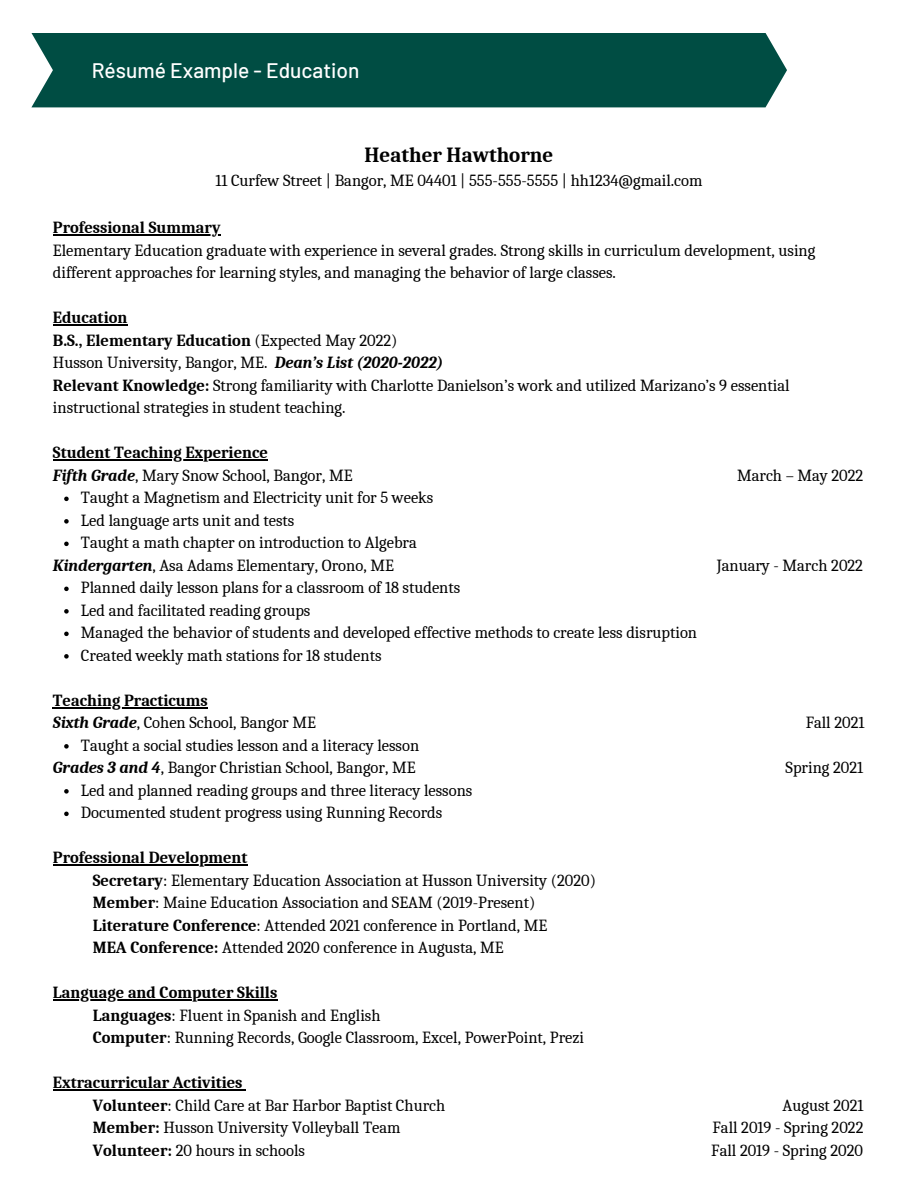
<style>
.page{position:relative;width:918px;height:1188px;background:#fff}
.page>*{position:absolute;margin:0;border:0;box-sizing:border-box;transform-origin:0 0}
.t1{font:500 21px "Barlow";color:#fff}
.t2{font:700 21px "Caladea";color:#000}
.t3{font:16.5px/22.5px "Caladea";color:#000}
.t4{font:700 16.5px/22.5px "Caladea";color:#000}
.s1{font-weight:700}
.s2{font-weight:700;font-style:italic}
.s3{font-style:italic}
.s4{font-weight:400}
</style>
<div class="page">
<div style="left:32px;top:33px;width:755px;height:74px;background:#004d43"></div>
<svg style="left:64px;top:497px;width:5px;height:4px"></svg>
<svg style="left:64px;top:519px;width:5px;height:5px"></svg>
<svg style="left:64px;top:542px;width:5px;height:4px"></svg>
<svg style="left:64px;top:587px;width:5px;height:4px"></svg>
<svg style="left:64px;top:609px;width:5px;height:5px"></svg>
<svg style="left:64px;top:632px;width:5px;height:4px"></svg>
<svg style="left:64px;top:654px;width:5px;height:5px"></svg>
<svg style="left:64px;top:744px;width:5px;height:5px"></svg>
<svg style="left:64px;top:789px;width:5px;height:5px"></svg>
<svg style="left:64px;top:812px;width:5px;height:4px"></svg>
<hr style="left:53px;top:234px;width:168px;height:2px;background:#000">
<hr style="left:53px;top:324px;width:74px;height:2px;background:#000">
<hr style="left:53px;top:459px;width:42px;height:2px;background:#000">
<hr style="left:95px;top:459px;width:173px;height:2px;background:#000">
<hr style="left:53px;top:707px;width:155px;height:1px;background:#000">
<hr style="left:53px;top:864px;width:195px;height:2px;background:#000">
<hr style="left:53px;top:999px;width:224px;height:2px;background:#000">
<hr style="left:53px;top:1089px;width:190px;height:2px;background:#000">
<p class="t1" style="left:92px;top:57px;width:269px">Résumé Example - Education</p>
<p class="t2" style="left:365px;top:144px;width:190px">Heather Hawthorne</p>
<p class="t3" style="left:215px;top:169px;width:489px">11 Curfew Street | Bangor, ME 04401 | 555-555-5555 | hh1234@gmail.com</p>
<p class="t4" style="left:53px;top:217px;width:169px">Professional Summary</p>
<p class="t3" style="left:53px;top:239px;width:764px">Elementary Education graduate with experience in several grades. Strong skills in curriculum development, using different approaches for learning styles, and managing the behavior of large classes.</p>
<p class="t3" style="left:53px;top:307px;width:738px"><span class="s1">Education<br>B.S., Elementary Education</span> (Expected May 2022)<br>Husson University, Bangor, ME. <span class="s2">Dean’s List (2020-2022)<br></span><span class="s1">Relevant Knowledge:</span> Strong familiarity with Charlotte Danielson’s work and utilized Marizano’s 9 essential instructional strategies in student teaching.</p>
<p class="t4" style="left:53px;top:442px;width:301px">Student Teaching Experience<br><span class="s3">Fifth Grade</span><span class="s4">, Mary Snow School, Bangor, ME</span></p>
<p class="t3" style="left:737px;top:464px;width:128px">March – May 2022</p>
<p class="t3" style="left:81px;top:487px;width:354px">Taught a Magnetism and Electricity unit for 5 weeks<br>Led language arts unit and tests<br>Taught a math chapter on introduction to Algebra</p>
<p class="t3" style="left:81px;top:577px;width:618px">Planned daily lesson plans for a classroom of 18 students<br>Led and facilitated reading groups<br>Managed the behavior of students and developed effective methods to create less disruption Created weekly math stations for 18 students</p>
<p class="t3" style="left:53px;top:554px;width:342px"><span class="s2">Kindergarten</span>, Asa Adams Elementary, Orono, ME</p>
<p class="t3" style="left:717px;top:554px;width:148px">January - March 2022</p>
<p class="t3" style="left:53px;top:689px;width:265px"><span class="s1">Teaching Practicums<br></span><span class="s2">Sixth Grade</span>, Cohen School, Bangor ME</p>
<p class="t3" style="left:806px;top:712px;width:60px">Fall 2021</p>
<p class="t3" style="left:81px;top:734px;width:340px">Taught a social studies lesson and a literacy lesson</p>
<p class="t3" style="left:81px;top:779px;width:393px">Led and planned reading groups and three literacy lessons<br>Documented student progress using Running Records</p>
<p class="t3" style="left:53px;top:757px;width:364px"><span class="s2">Grades 3 and 4</span>, Bangor Christian School, Bangor, ME</p>
<p class="t3" style="left:786px;top:757px;width:79px">Spring 2021</p>
<p class="t3" style="left:93px;top:847px;width:505px;text-indent:-40px"><span class="s1">Professional Development<br>Secretary</span>: Elementary Education Association at Husson University (2020)<br><span class="s1">Member</span>: Maine Education Association and SEAM (2019-Present)<br><span class="s1">Literature Conference</span>: Attended 2021 conference in Portland, ME<br><span class="s1">MEA Conference:</span> Attended 2020 conference in Augusta, ME</p>
<p class="t3" style="left:93px;top:982px;width:493px;text-indent:-40px"><span class="s1">Language and Computer Skills<br>Languages</span>: Fluent in Spanish and English<br><span class="s1">Computer</span>: Running Records, Google Classroom, Excel, PowerPoint, Prezi</p>
<p class="t4" style="left:93px;top:1072px;width:354px;text-indent:-40px">Extracurricular Activities<br>Volunteer<span class="s4">: Child Care at Bar Harbor Baptist Church</span></p>
<p class="t3" style="left:783px;top:1094px;width:82px">August 2021</p>
<p class="t3" style="left:93px;top:1117px;width:309px"><span class="s1">Member:</span> Husson University Volleyball Team</p>
<p class="t3" style="left:713px;top:1117px;width:152px">Fall 2019 - Spring 2022</p>
<p class="t3" style="left:93px;top:1139px;width:214px"><span class="s1">Volunteer:</span> 20 hours in schools</p>
<p class="t3" style="left:711px;top:1139px;width:153px">Fall 2019 - Spring 2020</p>
</div>
